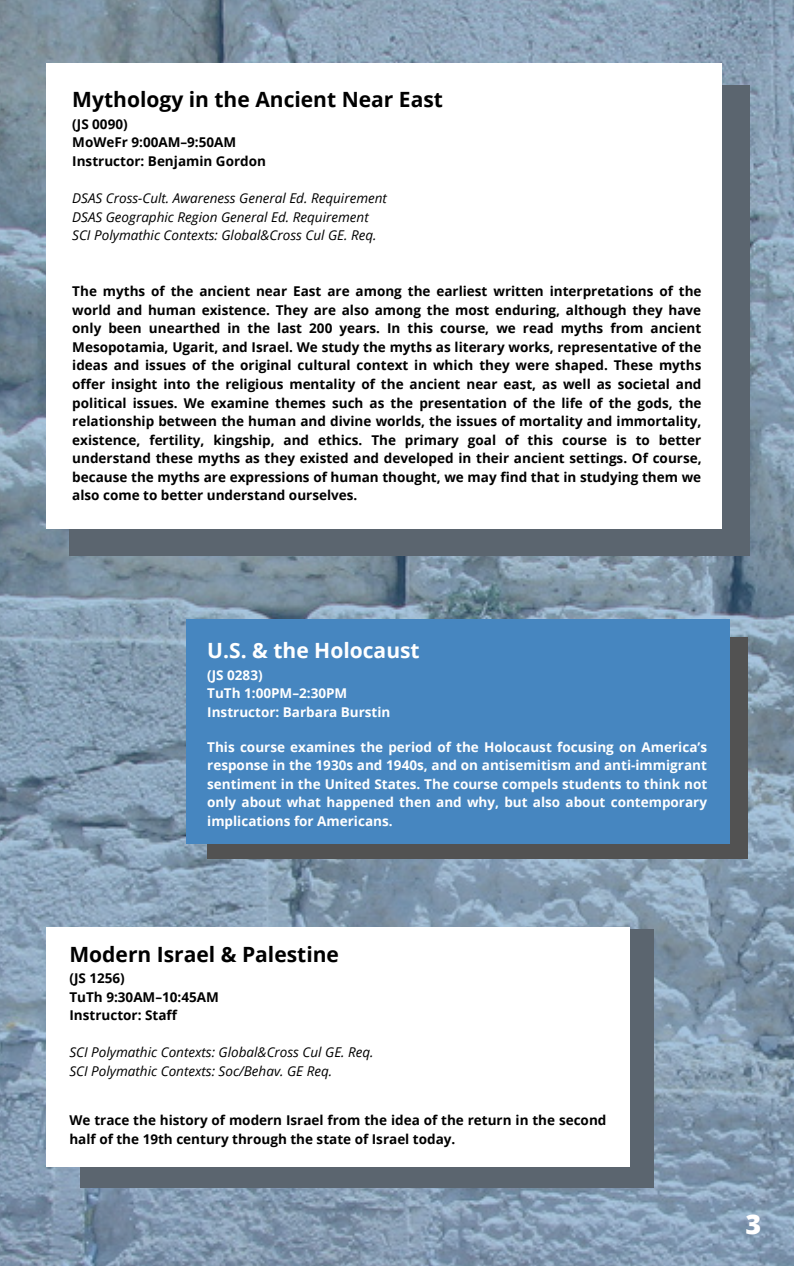
<style>
.page{position:relative;width:794px;height:1266px;background:#fff}
.page>*{position:absolute;margin:0;border:0;box-sizing:border-box;transform-origin:0 0}
.t1{font:800 27px "Open Sans";color:#fff}
.t2{font:700 21px "Open Sans";color:#000}
.t3{font:700 21px "Open Sans";color:#fff}
.t4{font:700 13.5px/18.6px "Open Sans";color:#000;text-align:justify}
.t5{font:700 13.5px/18.6px "Open Sans";color:#fff;text-align:justify}
.t6{font:italic 13.5px "Open Sans";color:#000}
</style>
<div class="page">
<img style="left:0;top:0;width:793px;height:1266px">
<div style="left:69px;top:85px;width:680px;height:471px;background:#5b656f"></div>
<div style="left:46px;top:64px;width:675px;height:465px;background:#fff"></div>
<div style="left:207px;top:638px;width:540px;height:221px;background:#525252"></div>
<div style="left:186px;top:620px;width:543px;height:224px;background:#4686c0"></div>
<div style="left:80px;top:929px;width:573px;height:258px;background:#5b656f"></div>
<div style="left:46px;top:927px;width:583px;height:240px;background:#fff"></div>
<p class="t2" style="left:72px;top:85px;width:372px">Mythology in the Ancient Near East</p>
<p class="t4" style="left:72px;top:114px;width:57px">(JS 0090)</p>
<p class="t4" style="left:72px;top:133px;width:165px">MoWeFr 9:00AM–9:50AM</p>
<p class="t4" style="left:72px;top:151px;width:195px">Instructor: Benjamin Gordon</p>
<p class="t6" style="left:72px;top:189px;width:316px">DSAS Cross-Cult. Awareness General Ed. Requirement</p>
<p class="t6" style="left:72px;top:207px;width:298px">DSAS Geographic Region General Ed. Requirement</p>
<p class="t6" style="left:72px;top:226px;width:305px">SCI Polymathic Contexts: Global&amp;Cross Cul GE. Req.</p>
<p class="t4" style="left:72px;top:281px;width:630px">The myths of the ancient near East are among the earliest written interpretations of the world and human existence. They are also among the most enduring, although they have only been unearthed in the last 200 years. In this course, we read myths from ancient Mesopotamia, Ugarit, and Israel. We study the myths as literary works, representative of the ideas and issues of the original cultural context in which they were shaped. These myths offer insight into the religious mentality of the ancient near east, as well as societal and political issues. We examine themes such as the presentation of the life of the gods, the relationship between the human and divine worlds, the issues of mortality and immortality, existence, fertility, kingship, and ethics. The primary goal of this course is to better understand these myths as they existed and developed in their ancient settings. Of course, because the myths are expressions of human thought, we may find that in studying them we also come to better understand ourselves.</p>
<p class="t3" style="left:207px;top:636px;width:214px">U.S. &amp; the Holocaust</p>
<p class="t5" style="left:207px;top:665px;width:57px">(JS 0283)</p>
<p class="t5" style="left:207px;top:683px;width:141px">TuTh 1:00PM–2:30PM</p>
<p class="t5" style="left:207px;top:702px;width:185px">Instructor: Barbara Burstin</p>
<p class="t5" style="left:207px;top:737px;width:501px">This course examines the period of the Holocaust focusing on America’s response in the 1930s and 1940s, and on antisemitism and anti-immigrant sentiment in the United States. The course compels students to think not only about what happened then and why, but also about contemporary implications for Americans.</p>
<p class="t2" style="left:69px;top:939px;width:271px">Modern Israel &amp; Palestine</p>
<p class="t4" style="left:69px;top:968px;width:57px">(JS 1256)</p>
<p class="t4" style="left:69px;top:987px;width:151px">TuTh 9:30AM–10:45AM</p>
<p class="t4" style="left:69px;top:1005px;width:109px">Instructor: Staff</p>
<p class="t6" style="left:69px;top:1043px;width:305px">SCI Polymathic Contexts: Global&amp;Cross Cul GE. Req.</p>
<p class="t6" style="left:69px;top:1061px;width:264px">SCI Polymathic Contexts: Soc/Behav. GE Req.</p>
<p class="t4" style="left:69px;top:1111px;width:538px">We trace the history of modern Israel from the idea of the return in the second half of the 19th century through the state of Israel today.</p>
<p class="t1" style="left:745px;top:1205px;width:17px">3</p>
</div>
